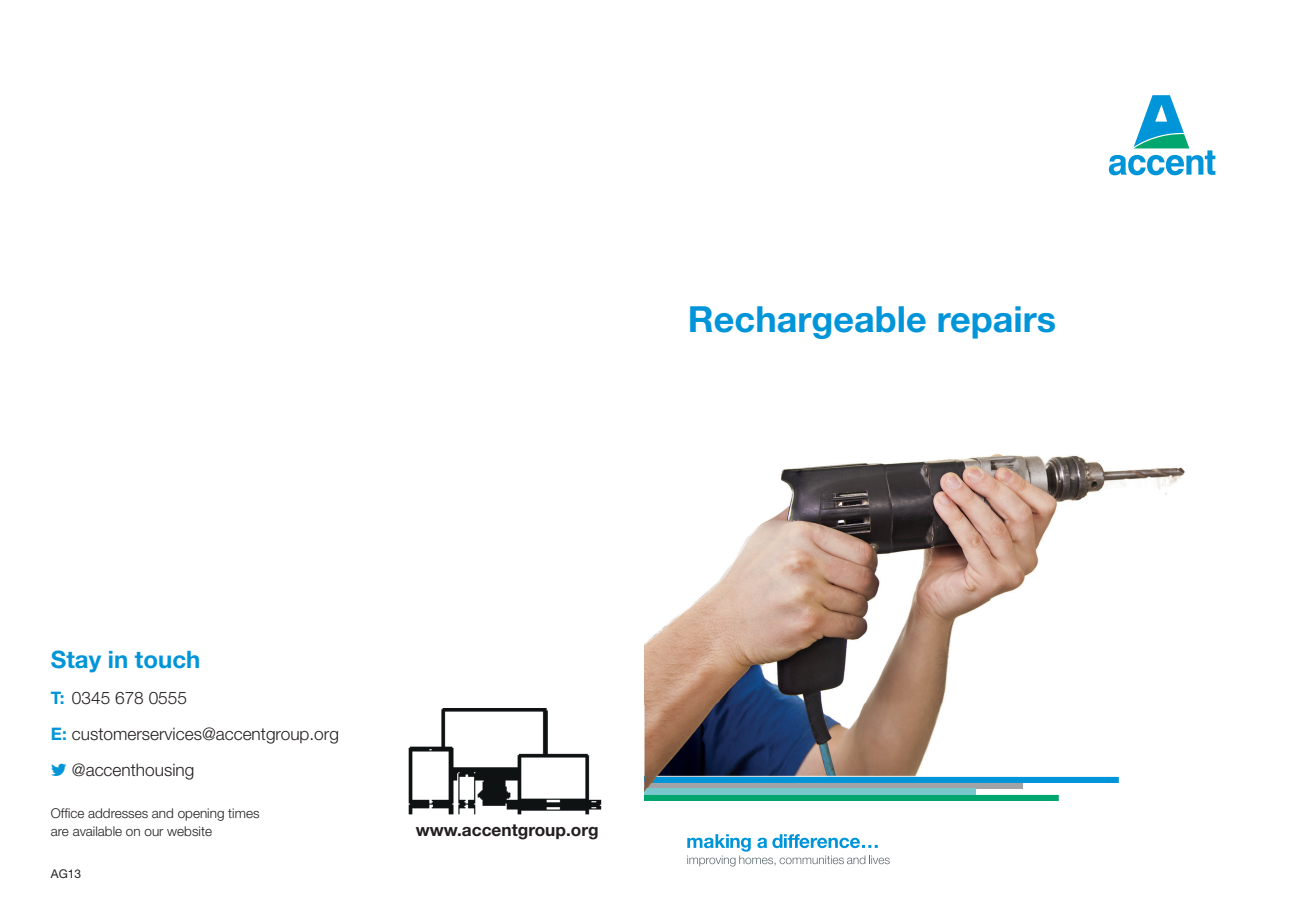
<style>
.page{position:relative;width:1289px;height:919px;background:#fff}
.page>*{position:absolute;margin:0;border:0;box-sizing:border-box;transform-origin:0 0}
.t1{font:700 36px "Helvetica Neue";color:#0095d9}
.t2{font:700 24px "Helvetica Neue";color:#0095d9}
.t3{font:300 17.25px "Helvetica Neue";color:#231f20}
.t4{font:700 17.25px "Helvetica Neue";color:#231f20}
.t5{font:300 13.5px/18px "Helvetica Neue";color:#231f20}
.t6{font:12px "Helvetica Neue";color:#231f20}
.s1{font-weight:700;color:#0095d9}
</style>
<div class="page">
<svg style="left:1108px;top:95px;width:107px;height:80px"></svg>
<svg style="left:687px;top:834px;width:202px;height:32px"></svg>
<img style="left:644px;top:456px;width:346px;height:338px">
<img style="left:990px;top:454px;width:195px;height:346px">
<img style="left:644px;top:776px;width:474px;height:6px">
<img style="left:644px;top:782px;width:379px;height:6px">
<div style="left:644px;top:788px;width:331px;height:6px;background:#78c7cd"></div>
<img style="left:644px;top:794px;width:414px;height:6px">
<img style="left:408px;top:708px;width:194px;height:107px">
<h1 class="t1" style="left:688px;top:297px;width:369px">Rechargeable repairs</h1>
<h2 class="t2" style="left:51px;top:644px;width:151px">Stay in touch</h2>
<p class="t3" style="left:51px;top:687px;width:138px"><span class="s1">T:</span> 0345 678 0555</p>
<p class="t3" style="left:51px;top:723px;width:289px"><span class="s1">E:</span> customerservices@accentgroup.org</p>
<p class="t3" style="left:72px;top:759px;width:124px">@accenthousing</p>
<p class="t5" style="left:51px;top:804px;width:210px">Office addresses and opening times are available on our website</p>
<p class="t6" style="left:51px;top:867px;width:32px">AG13</p>
<p class="t4" style="left:416px;top:819px;width:184px">www.accentgroup.org</p>
</div>
